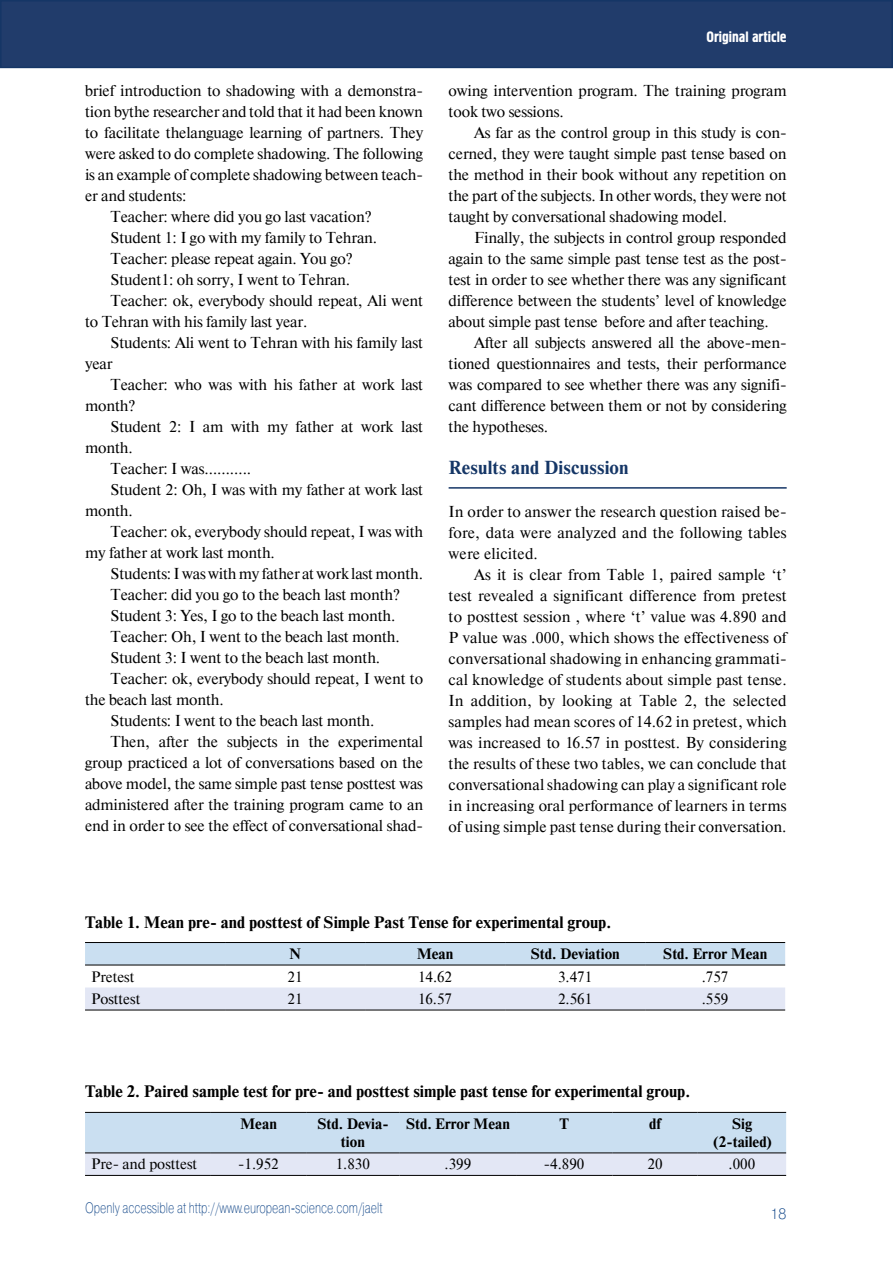
<style>
.page{position:relative;width:893px;height:1263px;background:#fff}
.page>*{position:absolute;margin:0;border:0;box-sizing:border-box;transform-origin:0 0}
.t1{font:700 18.75px "Newton C";letter-spacing:.01em;color:#153666}
.t2{font:700 16.5px "Newton C";color:#000}
.t3{font:15.75px/21px "Newton C";letter-spacing:-.01em;color:#000;text-align:justify}
.t4{font:15px "Newton C";color:#000}
.t5{font:700 15px/18px "Newton C";color:#000;text-align:center}
.t6{font:15px "Pragmatica Light C";color:#124789;scale:.75 1}
.t7{font:15px "Hermes C";color:#fff}
.t8{font:15px "Pragmatica Light C";color:#124789}
</style>
<div class="page">
<div style="left:1px;top:1px;width:891px;height:66px;background:#213c6b"></div>
<div style="left:0;top:0;width:893px;height:68px;border:2px solid #153666"></div>
<hr style="left:449px;top:487px;width:338px;height:2px;background:#153666">
<svg style="left:85px;top:943px;width:700px;height:67px"></svg>
<hr style="left:85px;top:942px;width:140px;height:1px;background:#000">
<hr style="left:225px;top:942px;width:140px;height:1px;background:#000">
<hr style="left:365px;top:942px;width:140px;height:1px;background:#000">
<hr style="left:505px;top:942px;width:140px;height:1px;background:#000">
<hr style="left:645px;top:942px;width:140px;height:1px;background:#000">
<hr style="left:85px;top:965px;width:140px;height:1px;background:#000">
<hr style="left:225px;top:965px;width:140px;height:1px;background:#000">
<hr style="left:365px;top:965px;width:140px;height:1px;background:#000">
<hr style="left:505px;top:965px;width:140px;height:1px;background:#000">
<hr style="left:645px;top:965px;width:140px;height:1px;background:#000">
<hr style="left:85px;top:1010px;width:140px;height:1px;background:#000">
<hr style="left:225px;top:1010px;width:140px;height:1px;background:#000">
<hr style="left:365px;top:1010px;width:140px;height:1px;background:#000">
<hr style="left:505px;top:1010px;width:140px;height:1px;background:#000">
<hr style="left:645px;top:1010px;width:140px;height:1px;background:#000">
<svg style="left:85px;top:1113px;width:701px;height:62px;background:#d1dff0"></svg>
<hr style="left:85px;top:1112px;width:126px;height:1px;background:#000">
<hr style="left:211px;top:1112px;width:95px;height:1px;background:#000">
<hr style="left:306px;top:1112px;width:94px;height:1px;background:#000">
<hr style="left:400px;top:1112px;width:116px;height:1px;background:#000">
<hr style="left:516px;top:1112px;width:96px;height:1px;background:#000">
<hr style="left:612px;top:1112px;width:86px;height:1px;background:#000">
<hr style="left:698px;top:1112px;width:88px;height:1px;background:#000">
<hr style="left:85px;top:1152px;width:126px;height:1px;background:#000">
<hr style="left:211px;top:1152px;width:95px;height:1px;background:#000">
<hr style="left:306px;top:1152px;width:94px;height:1px;background:#000">
<hr style="left:400px;top:1152px;width:116px;height:1px;background:#000">
<hr style="left:516px;top:1152px;width:96px;height:1px;background:#000">
<hr style="left:612px;top:1152px;width:86px;height:1px;background:#000">
<hr style="left:698px;top:1152px;width:88px;height:1px;background:#000">
<hr style="left:85px;top:1175px;width:126px;height:1px;background:#000">
<hr style="left:211px;top:1175px;width:95px;height:1px;background:#000">
<hr style="left:306px;top:1175px;width:94px;height:1px;background:#000">
<hr style="left:400px;top:1175px;width:116px;height:1px;background:#000">
<hr style="left:516px;top:1175px;width:96px;height:1px;background:#000">
<hr style="left:612px;top:1175px;width:86px;height:1px;background:#000">
<hr style="left:698px;top:1175px;width:88px;height:1px;background:#000">
<p class="t3" style="left:85px;top:80px;width:340px">brief introduction to shadowing with a demonstra-</p>
<p class="t3" style="left:85px;top:101px;width:340px">tion bythe researcher and told that it had been known</p>
<p class="t3" style="left:85px;top:122px;width:340px">to facilitate thelanguage learning of partners. They</p>
<p class="t3" style="left:85px;top:143px;width:340px">were asked to do complete shadowing. The following</p>
<p class="t3" style="left:85px;top:164px;width:340px">is an example of complete shadowing between teach-</p>
<p class="t3" style="left:85px;top:185px;width:103px">er and students:</p>
<p class="t3" style="left:111px;top:206px;width:263px">Teacher: where did you go last vacation?</p>
<p class="t3" style="left:111px;top:227px;width:268px">Student 1: I go with my family to Tehran.</p>
<p class="t3" style="left:111px;top:248px;width:244px">Teacher: please repeat again. You go?</p>
<p class="t3" style="left:111px;top:269px;width:241px">Student1: oh sorry, I went to Tehran.</p>
<p class="t3" style="left:111px;top:290px;width:314px">Teacher: ok, everybody should repeat, Ali went</p>
<p class="t3" style="left:85px;top:311px;width:224px">to Tehran with his family last year.</p>
<p class="t3" style="left:111px;top:332px;width:314px">Students: Ali went to Tehran with his family last</p>
<p class="t3" style="left:85px;top:353px;width:29px">year</p>
<p class="t3" style="left:111px;top:374px;width:314px">Teacher: who was with his father at work last</p>
<p class="t3" style="left:85px;top:395px;width:52px">month?</p>
<p class="t3" style="left:111px;top:416px;width:314px">Student 2: I am with my father at work last</p>
<p class="t3" style="left:85px;top:437px;width:49px">month.</p>
<p class="t3" style="left:111px;top:458px;width:142px">Teacher: I was………..</p>
<p class="t3" style="left:111px;top:479px;width:314px">Student 2: Oh, I was with my father at work last</p>
<p class="t3" style="left:85px;top:500px;width:49px">month.</p>
<p class="t3" style="left:111px;top:521px;width:314px">Teacher: ok, everybody should repeat, I was with</p>
<p class="t3" style="left:85px;top:542px;width:191px">my father at work last month.</p>
<p class="t3" style="left:111px;top:563px;width:314px">Students: I was with my father at work last month.</p>
<p class="t3" style="left:111px;top:584px;width:291px">Teacher: did you go to the beach last month?</p>
<p class="t3" style="left:111px;top:605px;width:286px">Student 3: Yes, I go to the beach last month.</p>
<p class="t3" style="left:111px;top:626px;width:291px">Teacher: Oh, I went to the beach last month.</p>
<p class="t3" style="left:111px;top:647px;width:271px">Student 3: I went to the beach last month.</p>
<p class="t3" style="left:111px;top:668px;width:314px">Teacher: ok, everybody should repeat, I went to</p>
<p class="t3" style="left:85px;top:689px;width:140px">the beach last month.</p>
<p class="t3" style="left:111px;top:710px;width:265px">Students: I went to the beach last month.</p>
<p class="t3" style="left:111px;top:731px;width:314px">Then, after the subjects in the experimental</p>
<p class="t3" style="left:85px;top:752px;width:340px">group practiced a lot of conversations based on the</p>
<p class="t3" style="left:85px;top:773px;width:339px">above model, the same simple past tense posttest was</p>
<p class="t3" style="left:85px;top:794px;width:340px">administered after the training program came to an</p>
<p class="t3" style="left:85px;top:815px;width:340px">end in order to see the effect of conversational shad-</p>
<p class="t7" style="left:706px;top:29px;width:82px">Original article</p>
<p class="t3" style="left:449px;top:80px;width:340px">owing intervention program. The training program took two sessions.</p>
<p class="t3" style="left:449px;top:122px;width:340px;text-indent:26px">As far as the control group in this study is con&shy;cerned, they were taught simple past tense based on the method in their book without any repetition on the part of the subjects. In other words, they were not taught by conversational shadowing model.</p>
<p class="t3" style="left:449px;top:227px;width:340px;text-indent:26px">Finally, the subjects in control group responded again to the same simple past tense test as the post&shy;test in order to see whether there was any significant difference between the students’ level of knowledge about simple past tense before and after teaching.</p>
<p class="t3" style="left:449px;top:332px;width:340px;text-indent:26px">After all subjects answered all the above-men&shy;tioned questionnaires and tests, their performance was compared to see whether there was any signifi&shy;cant difference between them or not by considering the hypotheses.</p>
<p class="t1" style="left:449px;top:457px;width:182px">Results and Discussion</p>
<p class="t3" style="left:449px;top:501px;width:340px">In order to answer the research question raised be&shy;fore, data were analyzed and the following tables were elicited.</p>
<p class="t3" style="left:449px;top:564px;width:340px;text-indent:26px">As it is clear from Table 1, paired sample ‘t’ test revealed a significant difference from pretest to posttest session , where ‘t’ value was 4.890 and P value was .000, which shows the effectiveness of conversational shadowing in enhancing grammati&shy;cal knowledge of students about simple past tense.<br>In addition, by looking at Table 2, the selected samples had mean scores of 14.62 in pretest, which was increased to 16.57 in posttest. By considering the results of these two tables, we can conclude that conversational shadowing can play a significant role in increasing oral performance of learners in terms of using simple past tense during their conversation.</p>
<p class="t2" style="left:85px;top:913px;width:528px">Table 1. Mean pre- and posttest of Simple Past Tense for experimental group.</p>
<p class="t5" style="left:289px;top:945px;width:13px">N</p>
<p class="t5" style="left:417px;top:945px;width:38px">Mean</p>
<p class="t5" style="left:530px;top:945px;width:91px">Std. Deviation</p>
<p class="t5" style="left:663px;top:945px;width:106px">Std. Error Mean</p>
<p class="t4" style="left:91px;top:968px;width:45px">Pretest</p>
<p class="t4" style="left:288px;top:968px;width:16px">21</p>
<p class="t4" style="left:418px;top:968px;width:36px">14.62</p>
<p class="t4" style="left:558px;top:968px;width:36px">3.471</p>
<p class="t4" style="left:702px;top:968px;width:28px">.757</p>
<p class="t4" style="left:91px;top:991px;width:51px">Posttest</p>
<p class="t4" style="left:288px;top:991px;width:16px">21</p>
<p class="t4" style="left:418px;top:991px;width:36px">16.57</p>
<p class="t4" style="left:558px;top:991px;width:36px">2.561</p>
<p class="t4" style="left:702px;top:991px;width:28px">.559</p>
<p class="t2" style="left:85px;top:1082px;width:607px">Table 2. Paired sample test for pre- and posttest simple past tense for experimental group.</p>
<p class="t5" style="left:240px;top:1115px;width:38px">Mean</p>
<p class="t5" style="left:317px;top:1115px;width:73px">Std. Devia&shy;tion</p>
<p class="t5" style="left:406px;top:1115px;width:106px">Std. Error Mean</p>
<p class="t5" style="left:559px;top:1115px;width:11px">T</p>
<p class="t5" style="left:649px;top:1115px;width:13px">df</p>
<p class="t5" style="left:713px;top:1115px;width:60px">Sig (2-tailed)</p>
<p class="t4" style="left:91px;top:1156px;width:108px">Pre- and posttest</p>
<p class="t4" style="left:238px;top:1156px;width:42px">-1.952</p>
<p class="t4" style="left:336px;top:1156px;width:36px">1.830</p>
<p class="t4" style="left:445px;top:1156px;width:28px">.399</p>
<p class="t4" style="left:544px;top:1156px;width:42px">-4.890</p>
<p class="t4" style="left:647px;top:1156px;width:17px">20</p>
<p class="t4" style="left:729px;top:1156px;width:28px">.000</p>
<p class="t6" style="left:85px;top:1199px;width:398px">Openly accessible at http://www.european-science.com/jaelt</p>
<p class="t8" style="left:770px;top:1205px;width:18px">18</p>
</div>
